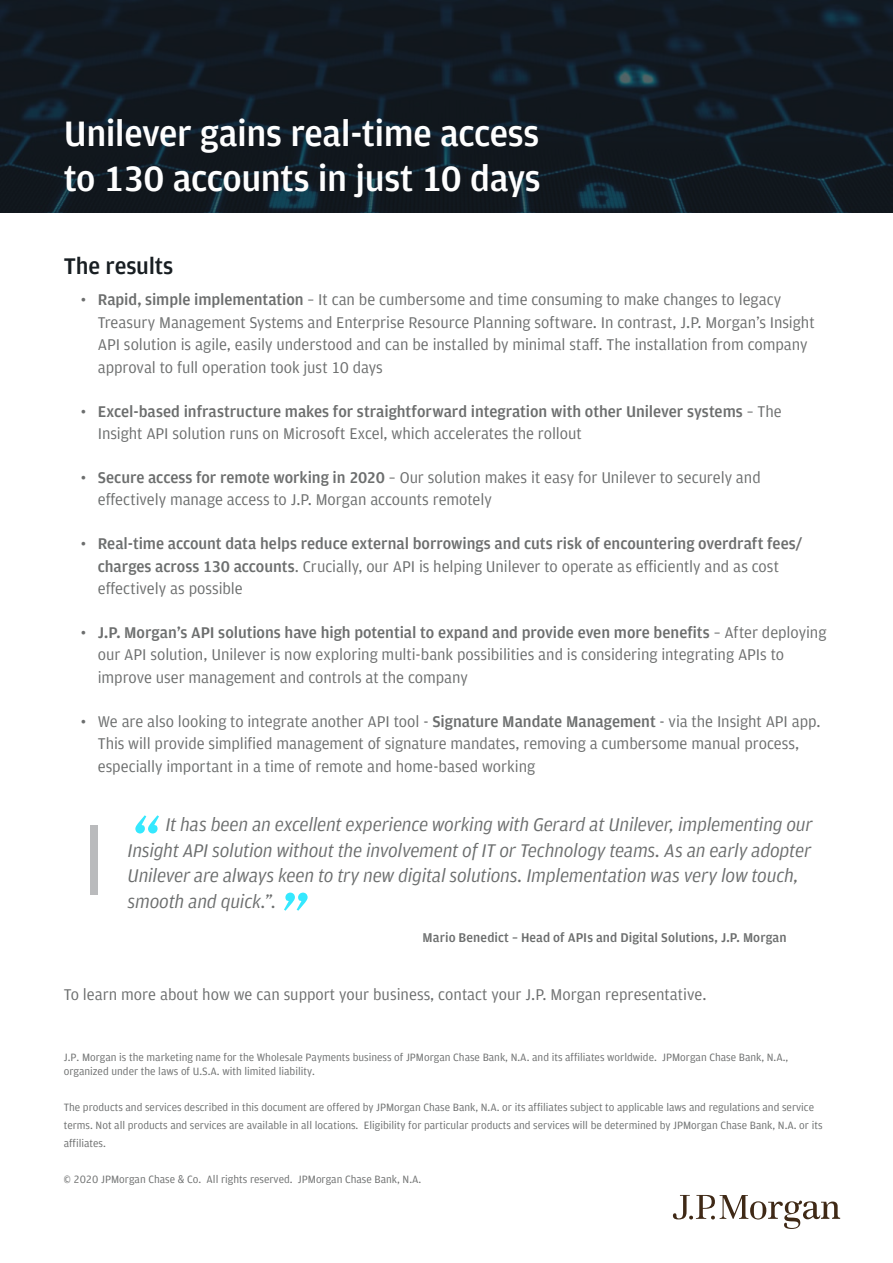
<style>
.page{position:relative;width:893px;height:1263px;background:#fff}
.page>*{position:absolute;margin:0;border:0;box-sizing:border-box;transform-origin:0 0}
.t1{font:italic 75px "Amplitude TF";color:#35e8fe}
.t2{font:700 37.5px/45px "Amplitude TF";letter-spacing:-.015em;color:#fefefe}
.t3{font:700 24px "Amplitude TF";letter-spacing:-.01em;color:#181e22}
.t4{font:italic 19.5px/25.5px "Amplitude TF";letter-spacing:-.01em;color:#6c6e6e}
.t5{font:16.5px/22.5px "Amplitude TF";letter-spacing:-.005em;color:#6c6e6e}
.t6{font:700 16.5px/22.5px "Amplitude TF";letter-spacing:-.005em;color:#6c6e6e}
.t7{font:700 13.5px "Amplitude TF";letter-spacing:.005em;color:#6c6e6e}
.t8{font:11.25px/18px "Amplitude TF";color:#6c6e6e}
.s1{font-weight:700}
.s2{font-weight:400}
.s3{font-style:inherit}
</style>
<div class="page">
<svg style="left:0;top:0;width:893px;height:213px;background:#111920"></svg>
<div style="left:90px;top:825px;width:7px;height:69px;background:#babbbd"></div>
<svg style="left:673px;top:1195px;width:167px;height:34px"></svg>
<h2 class="t2" style="left:64px;top:112px;width:478px">Unilever gains real-time access to 130 accounts in just 10 days</h2>
<h3 class="t3" style="left:64px;top:253px;width:111px">The results</h3>
<p class="t5" style="left:98px;top:288px;width:718px;text-indent:-17px">• <span class="s1">Rapid, simple implementation</span> – It can be cumbersome and time consuming to make changes to legacy Treasury Management Systems and Enterprise Resource Planning software. In contrast, J.P. Morgan’s Insight API solution is agile, easily understood and can be installed by minimal staff. The installation from company approval to full operation took just 10 days</p>
<p class="t6" style="left:98px;top:400px;width:685px;text-indent:-17px"><span class="s2">•</span> Excel-based infrastructure makes for straightforward integration with other Unilever systems <span class="s2">– The<br>Insight API solution runs on Microsoft Excel, which accelerates the rollout</span></p>
<p class="t5" style="left:98px;top:466px;width:664px;text-indent:-17px">• <span class="s1">Secure access for remote working in 2020</span> – Our solution makes it easy for Unilever to securely and effectively manage access to J.P. Morgan accounts remotely</p>
<p class="t6" style="left:98px;top:533px;width:706px;text-indent:-17px"><span class="s2">•</span> Real-time account data helps reduce external borrowings and cuts risk of encountering overdraft fees/ charges across 130 accounts<span class="s2">. Crucially, our API is helping Unilever to operate as efficiently and as cost effectively as possible</span></p>
<p class="t5" style="left:98px;top:621px;width:730px;text-indent:-17px">• <span class="s1">J.P. Morgan’s API solutions have high potential to expand and provide even more benefits</span> – After deploying our API solution, Unilever is now exploring multi-bank possibilities and is considering integrating APIs to improve user management and controls at the company</p>
<p class="t5" style="left:98px;top:709px;width:724px;text-indent:-17px">• We are also looking to integrate another API tool - <span class="s1">Signature Mandate Management</span> - via the Insight API app.<br>This will provide simplified management of signature mandates, removing a cumbersome manual process, especially important in a time of remote and home-based working</p>
<h1 class="t1" style="left:128px;top:802px;width:32px">“</h1>
<p class="t4" style="left:128px;top:812px;width:686px;text-indent:38px">It has been an excellent experience working with Gerard at Unilever, implementing our Insight API solution without the involvement of IT or Technology teams. As an early adopter Unilever are always keen to try new digital solutions. Implementation was very low touch, smooth and quick.”.</p>
<h1 class="t1" style="left:276px;top:878px;width:32px">”</h1>
<p class="t7" style="left:423px;top:930px;width:365px">Mario Benedict – Head of APIs and Digital Solutions, J.P. Morgan</p>
<p class="t5" style="left:64px;top:982px;width:644px">To learn more about how we can support your business, contact your J.P. Morgan representative.</p>
<p class="t8" style="left:64px;top:1050px;width:726px;line-height:13.5px">J.P. Morgan is the marketing name for the Wholesale Payments business of JPMorgan Chase Bank, N.A. and its affiliates worldwide. <span class="s3">JPMorgan Chase Bank, N.A., organized under the laws of U.S.A. with limited liability.</span></p>
<p class="t8" style="left:64px;top:1098px;width:760px">The products and services described in this document are offered by JPMorgan Chase Bank, N.A. or its affiliates subject to applicable laws and regulations and service terms. Not all products and services are available in all locations. Eligibility for particular products and services will be determined by JPMorgan Chase Bank, N.A. or its affiliates.</p>
<p class="t8" style="left:64px;top:1170px;width:359px">© 2020 JPMorgan Chase &amp; Co. All rights reserved. JPMorgan Chase Bank, N.A.</p>
</div>
